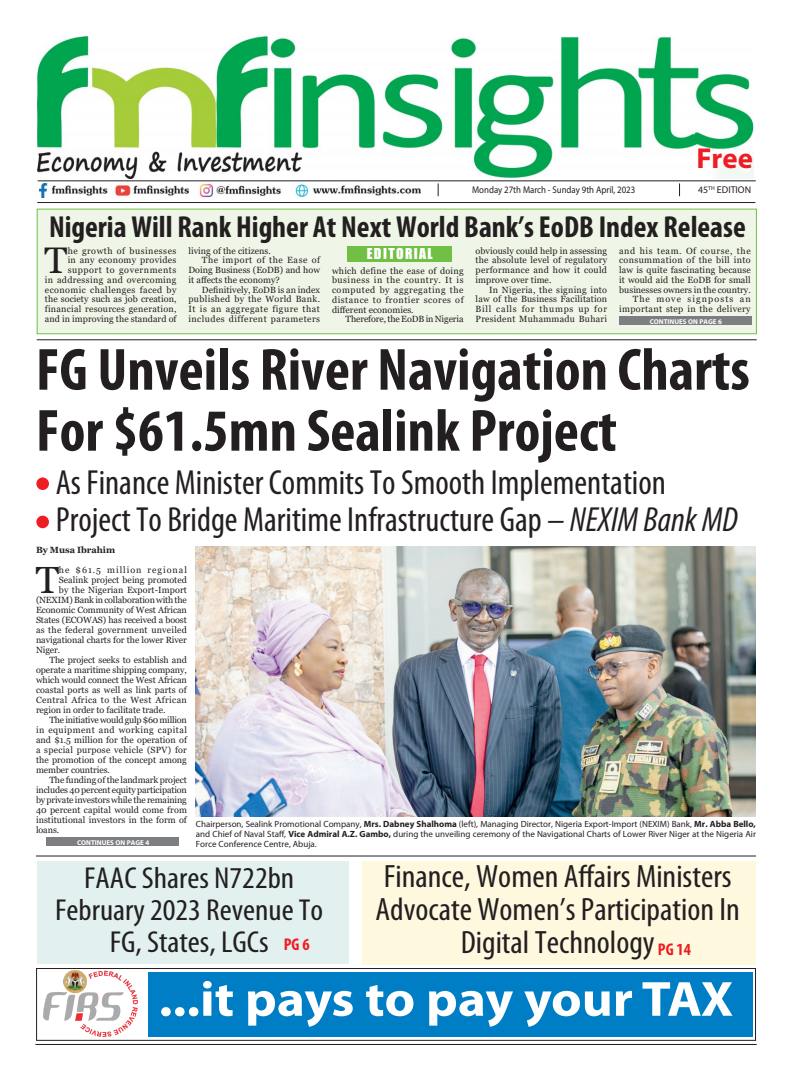
<style>
.page{position:relative;width:792px;height:1080px;background:#fff}
.page>*{position:absolute;margin:0;border:0;box-sizing:border-box;transform-origin:0 0}
.t1{font:700 condensed 60px/61px "Myriad Pro";color:#231f20}
.Body_text{font:700 49.7px "Myriad Pro";letter-spacing:-.01em;color:#fff;scale:1.07 1}
.t2{font:37.9px "Georgia";color:#231f20}
.t3{font:37px "Georgia";color:#231f20}
.t4{font:condensed 35px "Myriad Pro";color:#231f20}
.t5{font:condensed 32.4px/33px "Myriad Pro";color:#231f20;text-align:center;scale:1.05 1}
.t6{font:700 condensed 30.5px "Myriad Pro";color:#231f20}
.t7{font:condensed 30.4px/32px "Myriad Pro";color:#231f20;text-align:center;scale:1.09 1}
.t8{font:700 28.9px "Myriad Pro";color:#ee1d23}
.t9{font:700 condensed 17px "Myriad Pro";color:#ee1d23}
.Body_text-2{font:13.8px "Impact";letter-spacing:.1em;color:#fff}
.Body_text-3{font:9.8px "Myriad Pro";color:#231f20;scale:.9 1}
.Body_text-4{font:9.8px "Myriad Pro";color:#231f20}
.t10{font:9px/9.7px "Georgia";letter-spacing:.005em;color:#231f20;text-align:justify}
.t11{font:9px/10px "Myriad Pro";color:#231f20;text-align:justify}
.t12{font:9px/9.7px "Georgia";letter-spacing:.035em;color:#231f20;text-align:right}
.t13{font:9px "Georgia";letter-spacing:-.02em;color:#231f20}
.t14{font:9px "Georgia";letter-spacing:.025em;color:#231f20}
.t15{font:9px "Georgia";letter-spacing:.105em;color:#231f20}
.t16{font:700 9px "Georgia";letter-spacing:-.005em;color:#231f20}
.t17{font:700 7px "Myriad Pro";color:#fff}
.s1{font-style:italic}
.s2{font-weight:700}
</style>
<div class="page">
<hr style="left:35px;top:1044px;width:722px;height:1px;background:#231f20">
<div style="left:148px;top:972px;width:605px;height:65px;background:#007ec5"></div>
<img style="left:44px;top:970px;width:94px;height:66px">
<div style="left:36px;top:968px;width:720px;height:73px;border:1px solid #231f20"></div>
<hr style="left:37px;top:202px;width:718px;height:1px;background:#231f20">
<img style="left:38px;top:36px;width:716px;height:142px">
<img style="left:40px;top:183px;width:381px;height:15px">
<hr style="left:38px;top:180px;width:718px;height:1px;background:#231f20">
<svg style="left:679px;top:183px;width:1px;height:13px"></svg>
<svg style="left:438px;top:183px;width:1px;height:13px"></svg>
<hr style="left:37px;top:339px;width:720px;height:1px;background:#231f20">
<div style="left:37px;top:209px;width:720px;height:125px;background:#eff6e8;border:1px solid #71bf44"></div>
<div style="left:348px;top:246px;width:104px;height:16px;background:#71bf44"></div>
<div style="left:619px;top:316px;width:132px;height:9px;background:#7c7e81"></div>
<hr style="left:36px;top:856px;width:720px;height:1px;background:#231f20">
<div style="left:37px;top:861px;width:312px;height:102px;background:#e3f0f0"></div>
<div style="left:363px;top:861px;width:393px;height:103px;background:#fef8df"></div>
<div style="left:36px;top:477px;width:13px;height:13px;background:#ee1d23;border-radius:50%"></div>
<div style="left:36px;top:516px;width:13px;height:12px;background:#ee1d23;border-radius:50%"></div>
<img style="left:196px;top:546px;width:560px;height:270px">
<div style="left:46px;top:837px;width:133px;height:9px;background:#7c7e81"></div>
<p class="t8" style="left:696px;top:140px;width:58px">Free</p>
<p class="Body_text-3" style="left:472px;top:183px;width:183px">Monday 27th March - Sunday 9th April, 2023</p>
<p class="Body_text-4" style="left:698px;top:183px;width:54px">45<sup>TH</sup> EDITION</p>
<p class="t6" style="left:49px;top:207px;width:698px">Nigeria Will Rank Higher At Next World Bank’s EoDB Index Release</p>
<p class="t12" style="left:45px;top:246px;width:133px">he growth of businesses<br>in any economy provides support to governments<br>in addressing and overcoming economic challenges faced by the society such as job creation, financial resources generation, and in improving the standard of</p>
<p class="t10" style="left:188px;top:246px;width:84px">living of the citizens.</p>
<p class="t3" style="left:45px;top:238px;width:24px">T</p>
<p class="t10" style="left:188px;top:256px;width:133px;text-indent:14px">The import of the Ease of Doing Business (EoDB) and how it affects the economy?</p>
<p class="t10" style="left:188px;top:285px;width:133px;text-indent:14px">Definitively, EoDB is an index published by the World Bank.<br>It is an aggregate figure that includes different parameters</p>
<p class="Body_text-2" style="left:367px;top:243px;width:67px">EDITORIAL</p>
<p class="t10" style="left:332px;top:266px;width:133px">which define the ease of doing business in the country. It is computed by aggregating the distance to frontier scores of different economies.</p>
<p class="t10" style="left:346px;top:315px;width:120px">Therefore, the EoDB in Nigeria</p>
<p class="t10" style="left:476px;top:246px;width:133px">obviously could help in assessing the absolute level of regulatory performance and how it could improve over time.</p>
<p class="t10" style="left:476px;top:285px;width:133px;text-indent:14px">In Nigeria, the signing into law of the Business Facilitation Bill calls for thumps up for President Muhammadu Buhari</p>
<p class="t10" style="left:619px;top:246px;width:133px">and his team. Of course, the consummation of the bill into law is quite fascinating because it would aid the EoDB for small businesses owners in the country.</p>
<p class="t12" style="left:619px;top:295px;width:133px">The move signposts an important step in the delivery</p>
<p class="t17" style="left:650px;top:317px;width:74px">CONTINUES ON PAGE 6</p>
<p class="t1" style="left:36px;top:338px;width:715px">FG Unveils River Navigation Charts<br>For $61.5mn Sealink Project</p>
<p class="t4" style="left:56px;top:462px;width:612px">As Finance Minister Commits To Smooth Implementation</p>
<p class="t4" style="left:56px;top:499px;width:684px">Project To Bridge Maritime Infrastructure Gap <span class="s1">– NEXIM Bank MD</span></p>
<p class="t16" style="left:36px;top:544px;width:81px">By Musa Ibrahim</p>
<p class="t2" style="left:36px;top:557px;width:25px">T</p>
<p class="t15" style="left:59px;top:564px;width:130px">he $61.5 million regional</p>
<p class="t10" style="left:59px;top:575px;width:130px">Sealink project being promoted</p>
<p class="t10" style="left:59px;top:585px;width:130px">by the Nigerian Export-Import</p>
<p class="t13" style="left:36px;top:594px;width:152px">(NEXIM) Bank in collaboration with the</p>
<p class="t10" style="left:36px;top:605px;width:152px">Economic Community of West African</p>
<p class="t10" style="left:36px;top:615px;width:152px">States (ECOWAS) has received a boost</p>
<p class="t14" style="left:36px;top:624px;width:152px">as the federal government unveiled</p>
<p class="t10" style="left:36px;top:635px;width:152px">navigational charts for the lower River</p>
<p class="t10" style="left:36px;top:645px;width:26px">Niger.</p>
<p class="t10" style="left:36px;top:655px;width:152px;line-height:10px;text-indent:14px">The project seeks to establish and operate a maritime shipping company, which would connect the West African coastal ports as well as link parts of Central Africa to the West African region in order to facilitate trade.</p>
<p class="t10" style="left:36px;top:715px;width:152px;line-height:10px;text-indent:14px">The initiative would gulp $60 million in equipment and working capital and $1.5 million for the operation of a special purpose vehicle (SPV) for the promotion of the concept among member countries.</p>
<p class="t10" style="left:36px;top:775px;width:152px;line-height:10px;text-indent:14px">The funding of the landmark project includes 40 percent equity participation by private investors while the remaining 40 percent capital would come from institutional investors in the form of loans.</p>
<p class="t11" style="left:196px;top:819px;width:562px">Chairperson, Sealink Promotional Company, <span class="s2">Mrs. Dabney Shalhoma</span> (left), Managing Director, Nigeria Export-Import (NEXIM) Bank, <span class="s2">Mr. Abba Bello, </span>and Chief of Naval Staff, <span class="s2">Vice Admiral A.Z. Gambo,</span> during the unveiling ceremony of the Navigational Charts of Lower River Niger at the Nigeria Air Force Conference Centre, Abuja.</p>
<p class="t7" style="left:55px;top:862px;width:247px">FAAC Shares N722bn<br>February 2023 Revenue To<br>FG, States, LGCs</p>
<p class="t5" style="left:375px;top:860px;width:349px">Finance, Women Affairs Ministers<br>Advocate Women’s Participation In<br>Digital Technology</p>
<p class="t17" style="left:77px;top:838px;width:74px">CONTINUES ON PAGE 4</p>
<p class="t9" style="left:284px;top:934px;width:27px">PG 6</p>
<p class="t9" style="left:658px;top:938px;width:34px">PG 14</p>
<p class="Body_text" style="left:159px;top:967px;width:539px">...it pays to pay your TAX</p>
</div>
